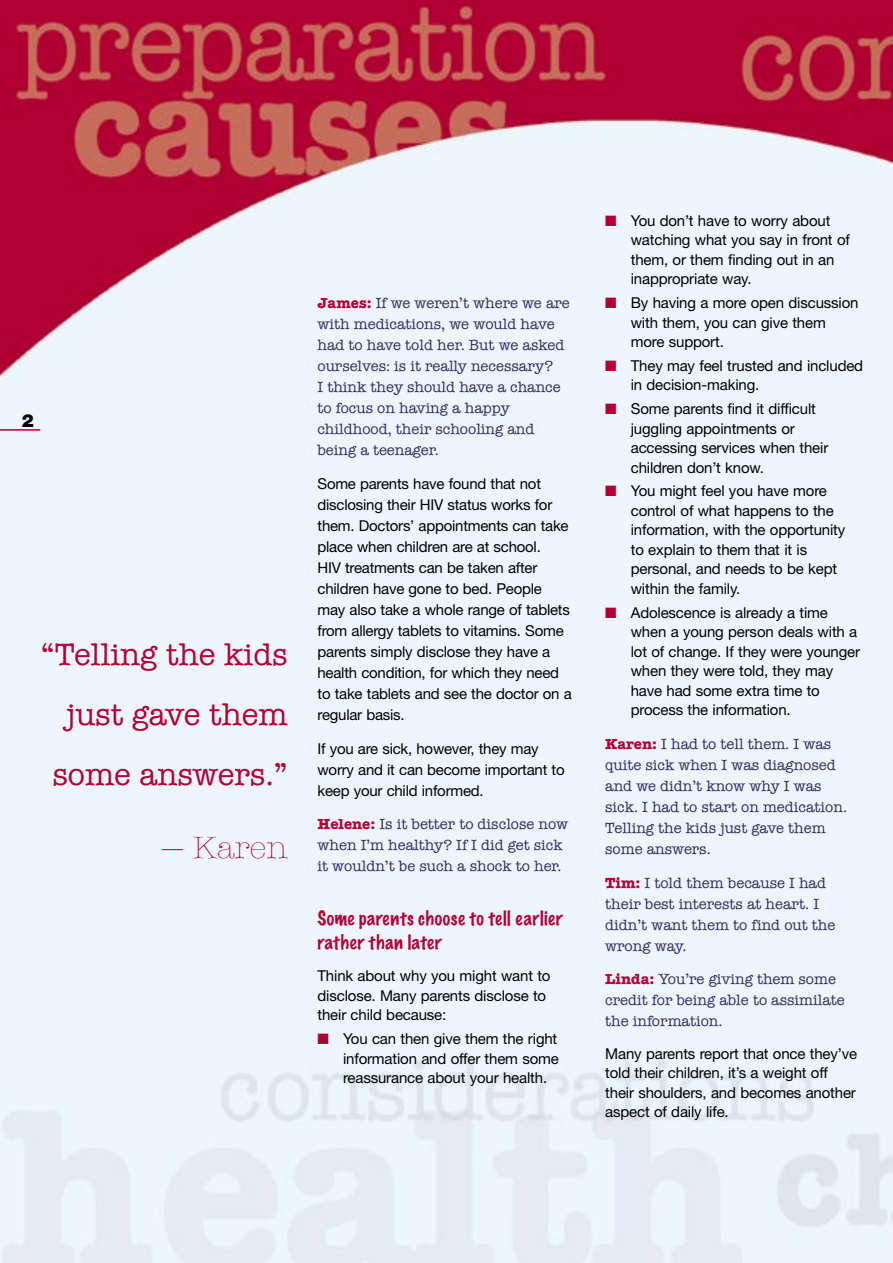
<style>
.page{position:relative;width:893px;height:1263px;background:#fff}
.page>*{position:absolute;margin:0;border:0;box-sizing:border-box;transform-origin:0 0}
.t1{font:31.5px/60px "American Typewriter";color:#b10034;text-align:right}
.t2{font:300 31.5px "American Typewriter";color:#b10034}
.t3{font:100 18px/24px "Marker Felt";letter-spacing:.035em;color:#b10034}
.t4{font:900 18px "Helvetica Neue";color:#000}
.t5{font:15px/19.5px "Helvetica Neue";letter-spacing:-.01em;color:#000}
.t6{font:15px/21px "American Typewriter";color:#2e2e5f}
.s1{font-weight:700;color:#b10034}
.s2{color:#b10034}
</style>
<div class="page">
<img style="left:0;top:0;width:893px;height:1263px">
<hr style="left:0;top:429px;width:40px;height:2px;background:#b10034">
<p class="t4" style="left:22px;top:410px;width:14px">2</p>
<h1 class="t1" style="left:41px;top:625px;width:248px">“Telling the kids just gave them some answers.”</h1>
<h1 class="t2" style="left:161px;top:830px;width:128px">— Karen</h1>
<p class="t6" style="left:317px;top:293px;width:254px"><span class="s1">James:</span> If we weren’t where we are with medications, we would have had to have told her. But we asked ourselves: is it really necessary?<br>I think they should have a chance to focus on having a happy childhood, their schooling and being a teenager.</p>
<p class="t5" style="left:317px;top:473px;width:256px;line-height:21px">Some parents have found that not disclosing their HIV status works for them. Doctors’ appointments can take place when children are at school.<br>HIV treatments can be taken after children have gone to bed. People may also take a whole range of tablets from allergy tablets to vitamins. Some parents simply disclose they have a health condition, for which they need to take tablets and see the doctor on a regular basis.</p>
<p class="t5" style="left:317px;top:737px;width:249px;line-height:21px">If you are sick, however, they may worry and it can become important to keep your child informed.</p>
<p class="t6" style="left:317px;top:814px;width:252px"><span class="s1">Helene:</span> Is it better to disclose now when I’m healthy? If I did get sick it wouldn’t be such a shock to her.</p>
<p class="t3" style="left:317px;top:907px;width:247px">Some parents choose to tell earlier rather than later</p>
<p class="t5" style="left:317px;top:966px;width:235px">Think about why you might want to disclose. Many parents disclose to their child because:</p>
<p class="t5" style="left:343px;top:1029px;width:217px;text-align:justify;text-indent:-26px"><span class="s2">■</span> You can then give them the right information and offer them some reassurance about your health.</p>
<p class="t5" style="left:631px;top:210px;width:221px;text-indent:-26px"><span class="s2">■</span> You don’t have to worry about watching what you say in front of them, or them finding out in an inappropriate way.</p>
<p class="t5" style="left:631px;top:293px;width:229px;text-indent:-26px"><span class="s2">■</span> By having a more open discussion with them, you can give them more support.</p>
<p class="t5" style="left:631px;top:355px;width:234px;text-indent:-26px"><span class="s2">■</span> They may feel trusted and included in decision-making.</p>
<p class="t5" style="left:631px;top:399px;width:199px;text-indent:-26px"><span class="s2">■</span> Some parents find it difficult juggling appointments or accessing services when their children don’t know.</p>
<p class="t5" style="left:631px;top:481px;width:216px;text-indent:-26px"><span class="s2">■</span> You might feel you have more control of what happens to the information, with the opportunity to explain to them that it is personal, and needs to be kept within the family.</p>
<p class="t5" style="left:631px;top:602px;width:231px;text-indent:-26px"><span class="s2">■</span> Adolescence is already a time when a young person deals with a lot of change. If they were younger when they were told, they may have had some extra time to process the information.</p>
<p class="t6" style="left:605px;top:733px;width:243px"><span class="s1">Karen:</span> I had to tell them. I was quite sick when I was diagnosed and we didn’t know why I was sick. I had to start on medication.<br>Telling the kids just gave them some answers.</p>
<p class="t6" style="left:605px;top:872px;width:232px"><span class="s1">Tim:</span> I told them because I had their best interests at heart. I didn’t want them to find out the wrong way.</p>
<p class="t6" style="left:605px;top:969px;width:241px"><span class="s1">Linda:</span> You’re giving them some credit for being able to assimilate the information.</p>
<p class="t5" style="left:605px;top:1043px;width:254px">Many parents report that once they’ve told their children, it’s a weight off their shoulders, and becomes another aspect of daily life.</p>
</div>
